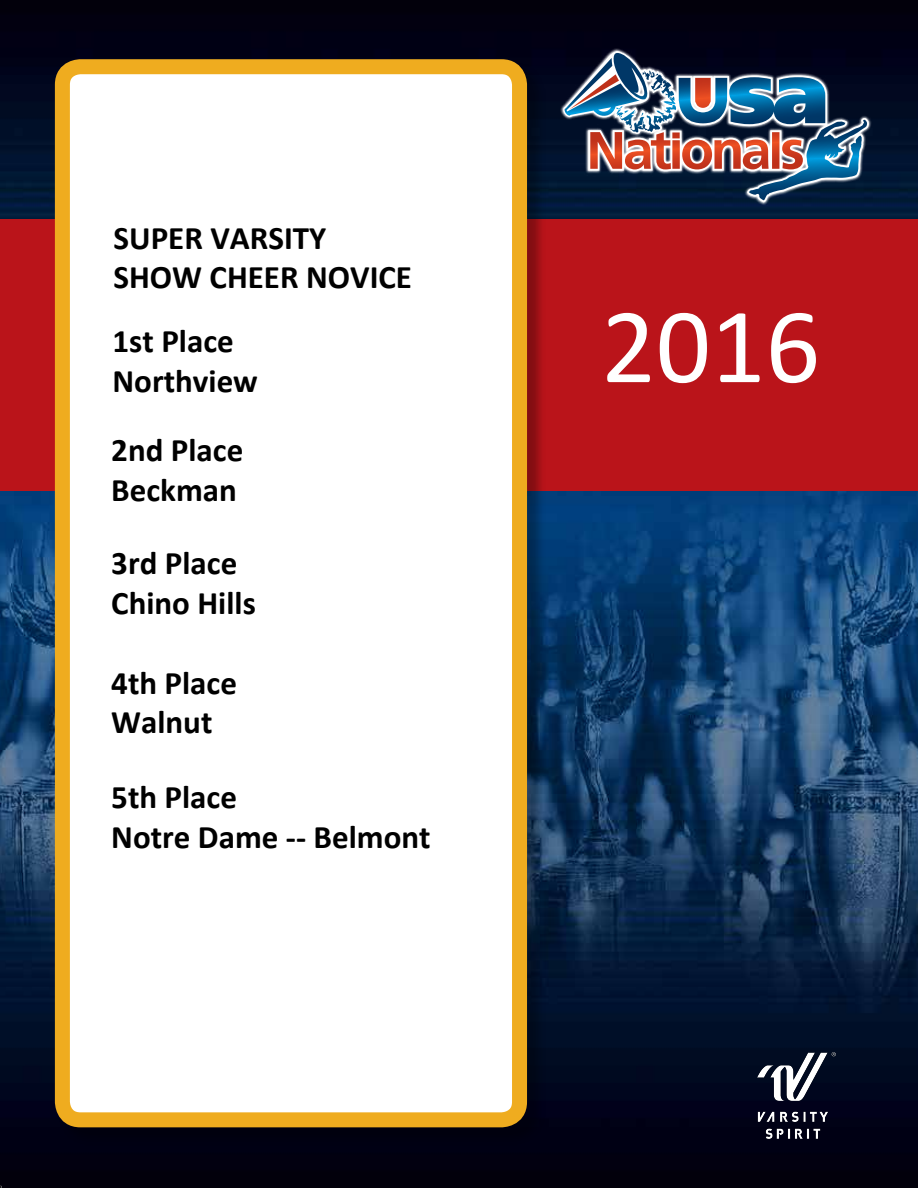
<style>
.page{position:relative;width:918px;height:1188px;background:#fff}
.page>*{position:absolute;margin:0;border:0;box-sizing:border-box;transform-origin:0 0}
.t1{font:108px "Calibri";color:#fff}
.t2{font:700 33px/39.6px "Calibri";color:#000}
.t3{font:700 33px "Calibri";color:#000}
.s1{font-style:inherit}
</style>
<div class="page">
<img style="left:0;top:0;width:918px;height:1188px">
<div style="left:0;top:219px;width:918px;height:272px;background:#ba141a"></div>
<div style="left:57px;top:61px;width:489px;height:1085px;background:#000;opacity:.3"></div>
<div style="left:62px;top:67px;width:458px;height:1053px;background:#fff;border-radius:18px"></div>
<div style="left:55px;top:59px;width:472px;height:1068px;border:15px solid #efac1f;border-radius:18px"></div>
<svg style="left:560px;top:48px;width:312px;height:157px;background:#030f2a"></svg>
<svg style="left:563px;top:51px;width:306px;height:151px;background:#0a172e"></svg>
<svg style="left:564px;top:53px;width:300px;height:147px;background:#4b566a"></svg>
<img style="left:758px;top:1053px;width:77px;height:86px">
<p class="t2" style="left:113px;top:218px;width:300px">SUPER VARSITY<br><span class="s1">SHOW CHEER N</span>OVICE</p>
<p class="t3" style="left:113px;top:318px;width:123px">1st Place</p>
<p class="t2" style="left:113px;top:361px;width:147px">Northview</p>
<p class="t2" style="left:111px;top:430px;width:134px">2nd Place<br>Beckman</p>
<p class="t2" style="left:111px;top:544px;width:146px">3rd Place<br>Chino Hills</p>
<p class="t2" style="left:111px;top:663px;width:127px">4th Place<br>Walnut</p>
<p class="t2" style="left:111px;top:778px;width:321px">5th Place<br>Notre Dame -- Belmont</p>
<h1 class="t1" style="left:601px;top:271px;width:221px">2016</h1>
</div>
